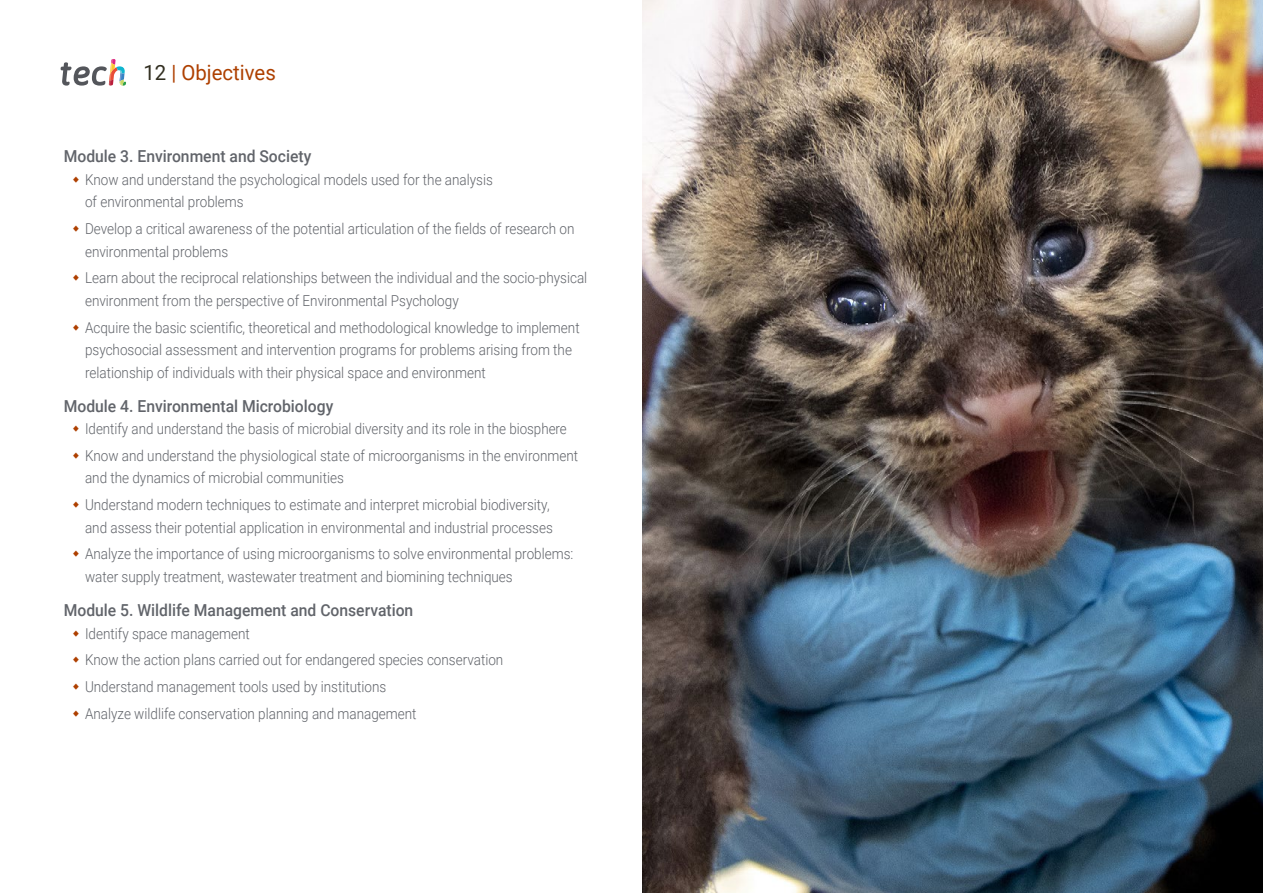
<style>
.page{position:relative;width:1263px;height:893px;background:#fff}
.page>*{position:absolute;margin:0;border:0;box-sizing:border-box;transform-origin:0 0}
.t1{font:21px "Roboto";color:#ae4000}
.t2{font:500 16.5px "Roboto";color:#61646a;scale:.95 1}
.t3{font:300 15px/22.5px "Roboto";color:#61646a;scale:.9 1}
.t4{font:300 15px/26.7px "Roboto";color:#61646a;scale:.89 1}
.s1{color:#312e20}
</style>
<div class="page">
<svg style="left:61px;top:59px;width:65px;height:27px"></svg>
<img style="left:642px;top:0;width:621px;height:893px">
<h1 class="t1" style="left:144px;top:57px;width:134px"><span class="s1">12</span> | Objectives</h1>
<p class="t2" style="left:64px;top:145px;width:262px">Module 3. Environment and Society</p>
<p class="t3" style="left:85px;top:168px;width:455px">Know and understand the psychological models used for the analysis of environmental problems</p>
<p class="t3" style="left:85px;top:217px;width:545px">Develop a critical awareness of the potential articulation of the fields of research on environmental problems</p>
<p class="t3" style="left:85px;top:266px;width:559px">Learn about the reciprocal relationships between the individual and the socio-physical environment from the perspective of Environmental Psychology</p>
<p class="t3" style="left:85px;top:315px;width:551px">Acquire the basic scientific, theoretical and methodological knowledge to implement psychosocial assessment and intervention programs for problems arising from the relationship of individuals with their physical space and environment</p>
<p class="t2" style="left:64px;top:394px;width:285px">Module 4. Environmental Microbiology</p>
<p class="t4" style="left:85px;top:415px;width:555px">Identify and understand the basis of microbial diversity and its role in the biosphere<br>Know and understand the physiological state of microorganisms in the environment</p>
<p class="t3" style="left:85px;top:464px;width:518px;line-height:26.7px">and the dynamics of microbial communities<br>Understand modern techniques to estimate and interpret microbial biodiversity,</p>
<p class="t3" style="left:85px;top:513px;width:544px;line-height:26.7px">and assess their potential application in environmental and industrial processes<br>Analyze the importance of using microorganisms to solve environmental problems:</p>
<p class="t3" style="left:85px;top:565px;width:477px">water supply treatment, wastewater treatment and biomining techniques</p>
<p class="t2" style="left:64px;top:599px;width:369px">Module 5. Wildlife Management and Conservation</p>
<p class="t3" style="left:85px;top:619px;width:466px;line-height:26.7px">Identify space management<br>Know the action plans carried out for endangered species conservation Understand management tools used by institutions<br>Analyze wildlife conservation planning and management</p>
</div>
